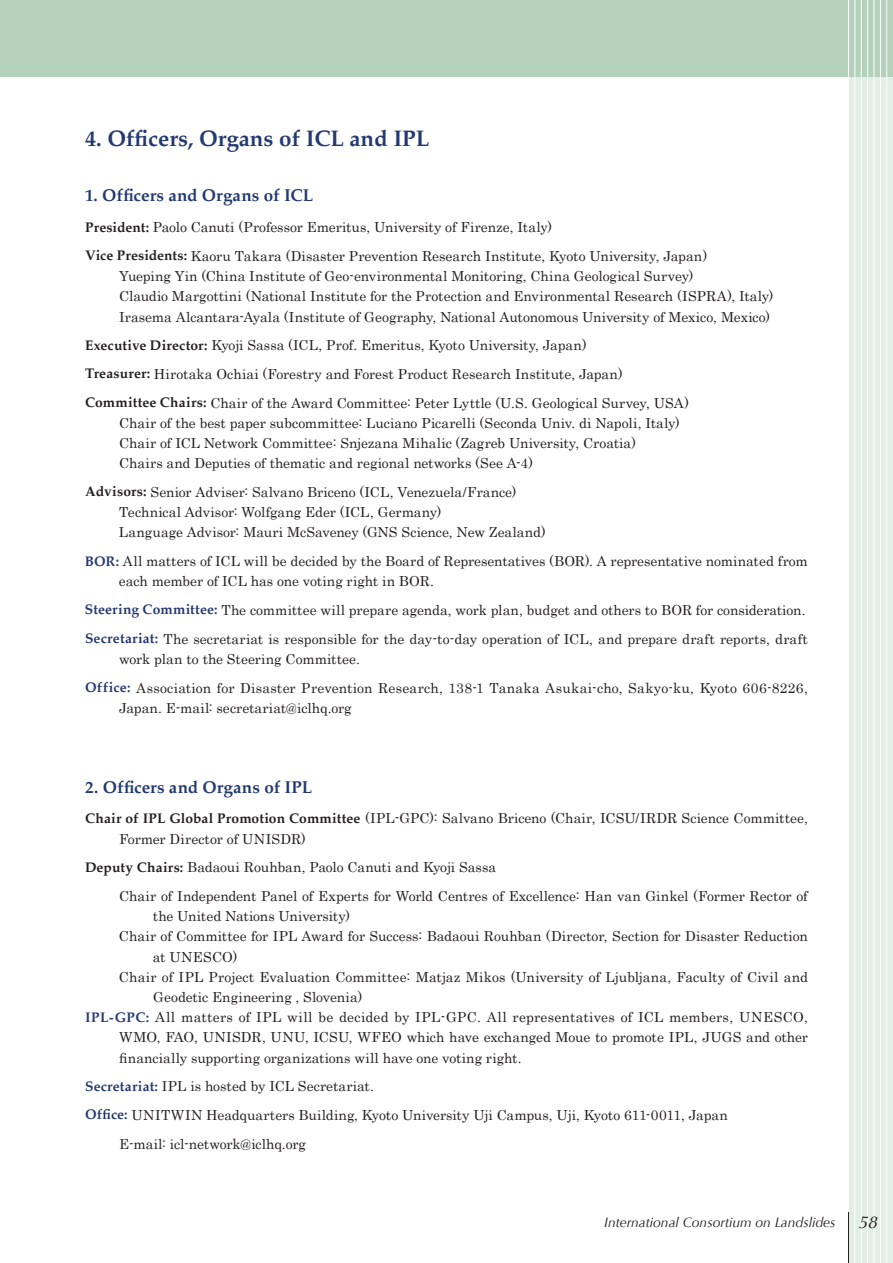
<style>
.page{position:relative;width:893px;height:1263px;background:#fff}
.page>*{position:absolute;margin:0;border:0;box-sizing:border-box;transform-origin:0 0}
.t1{font:700 22.35px "Palatino";color:#233971}
.t2{font:700 16.95px "Palatino";letter-spacing:.01em;color:#233971}
.t3{font:italic 16.95px "Optima";color:#231f20}
.t4{font:13.8px/20.2px "Century";color:#231f20}
.t5{font:13.8px "Century";letter-spacing:.025em;color:#231f20}
.t6{font:italic 13.8px "Optima";color:#231f20}
.t7{font:13.8px "Century";letter-spacing:.02em;color:#231f20}
.s1{font-family:"Palatino";font-weight:700}
.s2{font-family:"Palatino";font-weight:700;color:#233971}
</style>
<div class="page">
<div style="left:848px;top:0;width:45px;height:1263px;background:#e3eee6"></div>
<div style="left:0;top:0;width:893px;height:77px;background:#b3d1bb"></div>
<hr style="left:886px;top:0;width:1px;height:1263px;background:#fff">
<hr style="left:880px;top:0;width:1px;height:1263px;background:#fff">
<hr style="left:874px;top:0;width:1px;height:1263px;background:#fff">
<hr style="left:867px;top:0;width:1px;height:1263px;background:#fff">
<hr style="left:861px;top:0;width:1px;height:1263px;background:#fff">
<hr style="left:855px;top:0;width:1px;height:1263px;background:#fff">
<hr style="left:848px;top:0;width:1px;height:1263px;background:#fff">
<hr style="left:848px;top:1212px;width:1px;height:51px;background:#231f20">
<p class="t1" style="left:85px;top:120px;width:346px">4. Officers, Organs of ICL and IPL</p>
<p class="t2" style="left:85px;top:181px;width:230px">1. Officers and Organs of ICL</p>
<p class="t4" style="left:85px;top:212px;width:624px;line-height:28.7px"><span class="s1">President:</span> Paolo Canuti (Professor Emeritus, University of Firenze, Italy)<br><span class="s1">Vice Presidents:</span> Kaoru Takara (Disaster Prevention Research Institute, Kyoto University, Japan)</p>
<p class="t4" style="left:119px;top:265px;width:656px">Yueping Yin (China Institute of Geo-environmental Monitoring, China Geological Survey)<br>Claudio Margottini (National Institute for the Protection and Environmental Research (ISPRA), Italy)<br>Irasema Alcantara-Ayala (Institute of Geography, National Autonomous University of Mexico, Mexico)</p>
<p class="t4" style="left:85px;top:330px;width:606px;line-height:28.7px"><span class="s1">Executive Director:</span> Kyoji Sassa (ICL, Prof. Emeritus, Kyoto University, Japan)<br><span class="s1">Treasurer:</span> Hirotaka Ochiai (Forestry and Forest Product Research Institute, Japan)<br><span class="s1">Committee Chairs:</span> Chair of the Award Committee: Peter Lyttle (U.S. Geological Survey, USA)</p>
<p class="t4" style="left:119px;top:412px;width:562px">Chair of the best paper subcommittee: Luciano Picarelli (Seconda Univ. di Napoli, Italy)<br>Chair of ICL Network Committee: Snjezana Mihalic (Zagreb University, Croatia)<br>Chairs and Deputies of thematic and regional networks (See A-4)</p>
<p class="t4" style="left:119px;top:481px;width:428px;text-indent:-34px"><span class="s1">Advisors:</span> Senior Adviser: Salvano Briceno (ICL, Venezuela/France)<br>Technical Advisor: Wolfgang Eder (ICL, Germany)<br>Language Advisor: Mauri McSaveney (GNS Science, New Zealand)</p>
<p class="t4" style="left:119px;top:550px;width:690px;text-indent:-34px"><span class="s2">BOR:</span> All matters of ICL will be decided by the Board of Representatives (BOR). A representative nominated from each member of ICL has one voting right in BOR.</p>
<p class="t4" style="left:85px;top:594px;width:724px;line-height:28.7px"><span class="s2">Steering Committee:</span> The committee will prepare agenda, work plan, budget and others to BOR for consideration.<br><span class="s2">Secretariat:</span> The secretariat is responsible for the day-to-day operation of ICL, and prepare draft reports, draft</p>
<p class="t4" style="left:85px;top:643px;width:724px;line-height:28.7px;text-indent:34px">work plan to the Steering Committee.<br><span class="s2">Office:</span> Association for Disaster Prevention Research, 138-1 Tanaka Asukai-cho, Sakyo-ku, Kyoto 606-8226,</p>
<p class="t4" style="left:119px;top:696px;width:234px">Japan. E-mail: secretariat@iclhq.org</p>
<p class="t2" style="left:85px;top:772px;width:229px">2. Officers and Organs of IPL</p>
<p class="t4" style="left:119px;top:807px;width:690px;text-indent:-34px"><span class="s1">Chair of IPL Global Promotion Committee</span> (IPL-GPC): Salvano Briceno (Chair, ICSU/IRDR Science Committee,<br>Former Director of UNISDR)</p>
<p class="t4" style="left:119px;top:852px;width:690px;line-height:28.7px;text-indent:-34px"><span class="s1">Deputy Chairs:</span> Badaoui Rouhban, Paolo Canuti and Kyoji Sassa<br>Chair of Independent Panel of Experts for World Centres of Excellence: Han van Ginkel (Former Rector of</p>
<p class="t4" style="left:153px;top:905px;width:199px">the United Nations University)</p>
<p class="t4" style="left:119px;top:925px;width:690px">Chair of Committee for IPL Award for Success: Badaoui Rouhban (Director, Section for Disaster Reduction</p>
<p class="t7" style="left:153px;top:945px;width:86px">at UNESCO)</p>
<p class="t4" style="left:119px;top:965px;width:690px">Chair of IPL Project Evaluation Committee: Matjaz Mikos (University of Ljubljana, Faculty of Civil and</p>
<p class="t4" style="left:153px;top:986px;width:211px">Geodetic Engineering , Slovenia)</p>
<p class="t5" style="left:85px;top:1005px;width:724px"><span class="s2">IPL-GPC:</span> All matters of IPL will be decided by IPL-GPC. All representatives of ICL members, UNESCO,</p>
<p class="t4" style="left:119px;top:1026px;width:690px">WMO, FAO, UNISDR, UNU, ICSU, WFEO which have exchanged Moue to promote IPL, JUGS and other</p>
<p class="t4" style="left:119px;top:1046px;width:404px">financially supporting organizations will have one voting right.</p>
<p class="t4" style="left:85px;top:1075px;width:290px"><span class="s2">Secretariat:</span> IPL is hosted by ICL Secretariat.</p>
<p class="t4" style="left:85px;top:1104px;width:644px"><span class="s2">Office:</span> UNITWIN Headquarters Building, Kyoto University Uji Campus, Uji, Kyoto 611-0011, Japan</p>
<p class="t4" style="left:119px;top:1132px;width:188px">E-mail: icl-network@iclhq.org</p>
<p class="t6" style="left:604px;top:1214px;width:233px">International Consortium on Landslides</p>
<p class="t3" style="left:858px;top:1213px;width:25px">58</p>
</div>
